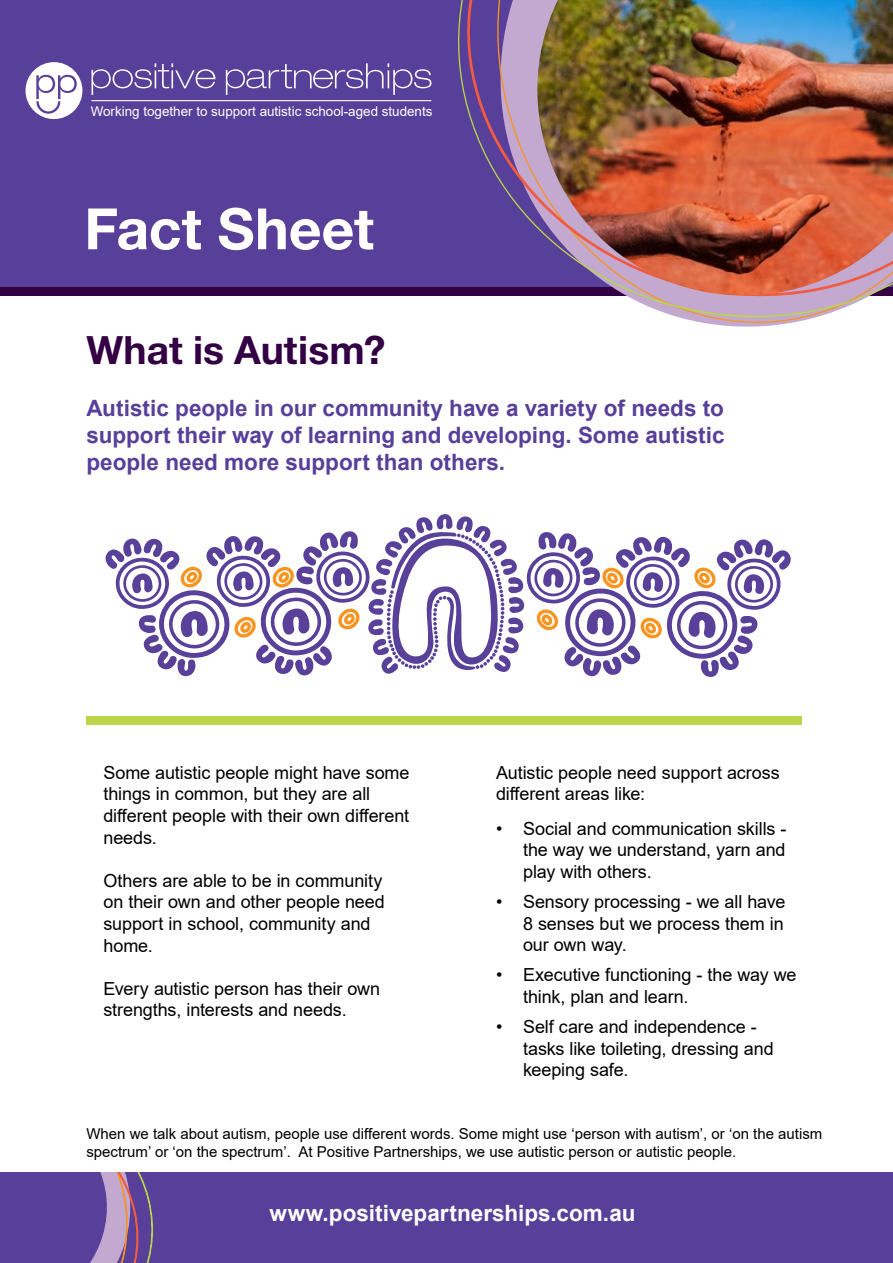
<style>
.page{position:relative;width:893px;height:1263px;background:#583f99}
.page>*{position:absolute;margin:0;border:0;box-sizing:border-box;transform-origin:0 0}
.t1{font:700 57px "Helvetica Neue LT Pro";color:#fff}
.t2{font:700 39px "Helvetica Neue LT Pro";color:#304}
.t3{font:700 22.5px/27px "Arial";color:#583f99;text-align:justify}
.t4{font:700 22.5px "Arial";color:#fff}
.t5{font:18px/21.6px "Arial";letter-spacing:-.005em;color:#000}
.t6{font:15px/18px "Arial";color:#000}
.t7{font:13.5px "Arial";color:#fff}
</style>
<div class="page">
<svg style="left:0;top:1171px;width:158px;height:92px"></svg>
<div style="left:0;top:291px;width:893px;height:880px;background:#fff"></div>
<div style="left:0;top:287px;width:893px;height:9px;background:#304"></div>
<svg style="left:458px;top:0;width:411px;height:327px"></svg>
<img style="left:537px;top:0;width:356px;height:296px">
<div style="left:86px;top:716px;width:716px;height:9px;background:#bbd648"></div>
<svg style="left:106px;top:514px;width:685px;height:163px"></svg>
<div style="left:26px;top:62px;width:56px;height:57px;background:#fff;border-radius:50%"></div>
<svg style="left:36px;top:75px;width:41px;height:39px"></svg>
<hr style="left:91px;top:100px;width:340px;height:1px;background:#fff">
<svg style="left:92px;top:63px;width:123px;height:32px"></svg>
<svg style="left:226px;top:63px;width:205px;height:32px"></svg>
<p class="t7" style="left:91px;top:102px;width:343px">Working together to support autistic school-aged students</p>
<h1 class="t1" style="left:84px;top:194px;width:291px">Fact Sheet</h1>
<h2 class="t2" style="left:86px;top:326px;width:300px">What is Autism?</h2>
<p class="t3" style="left:86px;top:395px;width:640px">Autistic people in our community have a variety of needs to support their way of learning and developing. Some autistic people need more support than others.</p>
<p class="t5" style="left:103px;top:761px;width:308px">Some autistic people might have some things in common, but they are all different people with their own different needs.</p>
<p class="t5" style="left:103px;top:869px;width:283px">Others are able to be in community on their own and other people need support in school, community and home.</p>
<p class="t5" style="left:103px;top:977px;width:278px">Every autistic person has their own strengths, interests and needs.</p>
<p class="t5" style="left:496px;top:761px;width:285px">Autistic people need support across different areas like:</p>
<p class="t5" style="left:523px;top:817px;width:265px;text-align:justify;text-indent:-27px">• Social and communication skills - the way we understand, yarn and play with others.</p>
<p class="t5" style="left:523px;top:891px;width:264px;text-align:justify;text-indent:-27px">• Sensory processing - we all have 8 senses but we process them in our own way.</p>
<p class="t5" style="left:523px;top:964px;width:275px;text-indent:-27px">• Executive functioning - the way we think, plan and learn.</p>
<p class="t5" style="left:523px;top:1016px;width:252px;text-indent:-27px">• Self care and independence - tasks like toileting, dressing and keeping safe.</p>
<p class="t6" style="left:86px;top:1124px;width:737px">When we talk about autism, people use different words. Some might use ‘person with autism’, or ‘on the autism spectrum’ or ‘on the spectrum’. At Positive Partnerships, we use autistic person or autistic people.</p>
<p class="t4" style="left:269px;top:1197px;width:368px">www.positivepartnerships.com.au</p>
</div>
